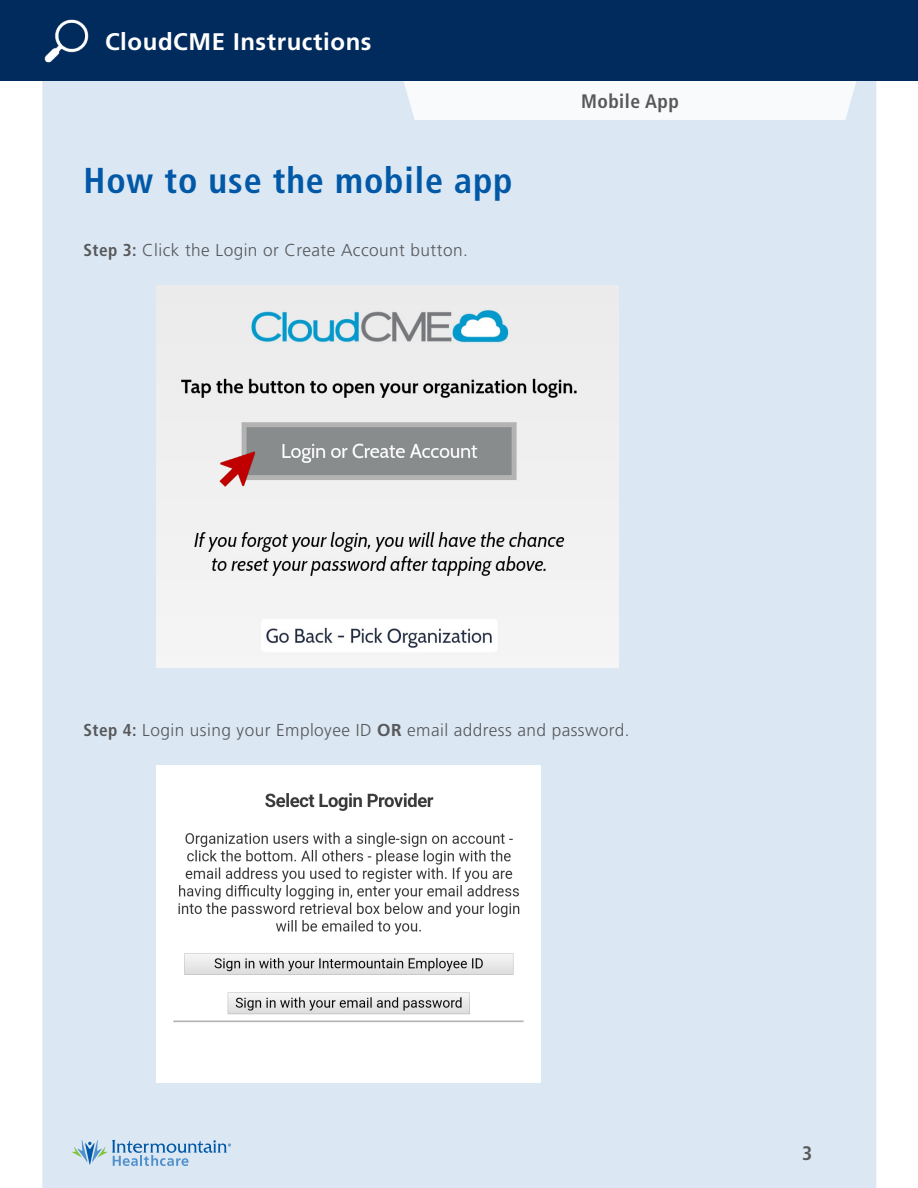
<style>
.page{position:relative;width:918px;height:1188px;background:#fff}
.page>*{position:absolute;margin:0;border:0;box-sizing:border-box;transform-origin:0 0}
.t1{font:700 condensed 36px "Frutiger LT Std";letter-spacing:.025em;color:#0158a6}
.t2{font:700 24px "Frutiger LT Std";letter-spacing:.025em;color:#fff}
.t3{font:700 condensed 19.5px "Frutiger LT Std";letter-spacing:.025em;color:#57585a}
.t4{font:300 17.25px "Frutiger LT Std";letter-spacing:.025em;color:#57585a}
.s1{font-weight:700;font-stretch:condensed}
.s2{font-weight:700}
</style>
<div class="page">
<div style="left:42px;top:81px;width:834px;height:1107px;background:#dbe7f3"></div>
<svg style="left:404px;top:81px;width:452px;height:39px"></svg>
<div style="left:0;top:0;width:918px;height:81px;background:#002b5c"></div>
<img style="left:44px;top:19px;width:45px;height:44px">
<svg style="left:72px;top:1140px;width:159px;height:26px;background:#afcbe2"></svg>
<img style="left:156px;top:285px;width:462px;height:382px">
<img style="left:156px;top:765px;width:385px;height:318px">
<img style="left:208px;top:439px;width:59px;height:60px">
<p class="t2" style="left:105px;top:27px;width:268px">CloudCME Instructions</p>
<p class="t1" style="left:84px;top:160px;width:431px">How to use the mobile app</p>
<p class="t4" style="left:84px;top:240px;width:386px"><span class="s1">Step 3:</span> Click the Login or Create Account button.</p>
<p class="t3" style="left:581px;top:89px;width:99px">Mobile App</p>
<p class="t4" style="left:84px;top:720px;width:548px"><span class="s1">Step 4:</span> Login using your Employee ID <span class="s2">OR</span> email address and password.</p>
<p class="t3" style="left:802px;top:1142px;width:12px">3</p>
</div>
